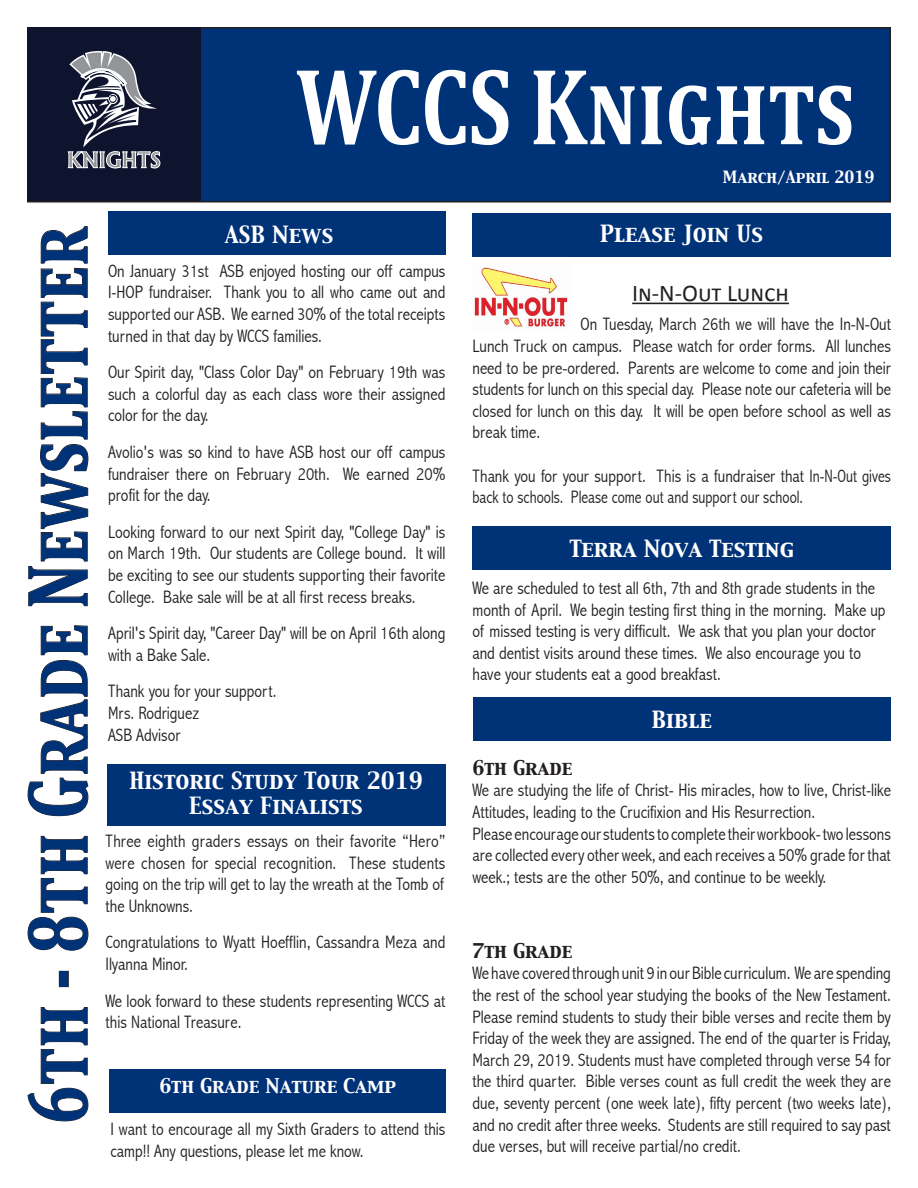
<style>
.page{position:relative;width:918px;height:1188px;background:#fff}
.page>*{position:absolute;margin:0;border:0;box-sizing:border-box;transform-origin:0 0}
.t1{font:700 110.25px "Cambria";color:#fff;scale:.76 1}
.t2{font:700 87.75px "Cambria";color:#003278;scale:.75 1}
.t3{font:24px "Calibri";color:#231f20}
.t4{font:21px/25.2px "Capitals";color:#fff;text-align:center}
.t5{font:700 20.7px "Albertus";color:#939598}
.t6{font:300 condensed 18px/21.6px "Abadi";color:#231f20}
.t7{font:18px "Capitals";color:#fff}
.t8{font:18px "Capitals";color:#231f20}
.t9{font:15px "Capitals";color:#fff}
</style>
<div class="page">
<svg style="left:27px;top:1007px;width:62px;height:115px"></svg>
<div style="left:59px;top:971px;width:10px;height:16px;border:1px solid #231f20"></div>
<svg style="left:27px;top:836px;width:62px;height:115px"></svg>
<svg style="left:27px;top:625px;width:62px;height:191px"></svg>
<svg style="left:28px;top:226px;width:61px;height:380px"></svg>
<div style="left:28px;top:28px;width:862px;height:174px;background:#003278"></div>
<div style="left:27px;top:27px;width:864px;height:175px;border:2px solid #231f20"></div>
<div style="left:108px;top:212px;width:338px;height:43px;background:#003278"></div>
<div style="left:107px;top:765px;width:339px;height:61px;background:#003278"></div>
<div style="left:472px;top:526px;width:419px;height:44px;background:#003278"></div>
<div style="left:27px;top:27px;width:174px;height:174px;background:#0e142e"></div>
<svg style="left:67px;top:51px;width:94px;height:118px"></svg>
<div style="left:472px;top:214px;width:419px;height:43px;background:#003278"></div>
<img style="left:474px;top:267px;width:94px;height:60px">
<hr style="left:632px;top:303px;width:157px;height:1px;background:#231f20">
<div style="left:474px;top:697px;width:417px;height:44px;background:#003278"></div>
<div style="left:109px;top:1069px;width:337px;height:43px;background:#003278"></div>
<p class="t5" style="left:67px;top:147px;width:95px">!"#$%&amp;'</p>
<h1 class="t1" style="left:296px;top:39px;width:737px">WCCS Knights</h1>
<p class="t9" style="left:723px;top:168px;width:153px">March/April 2019</p>
<h2 class="t2" style="left:4px;top:1124px;width:1198px;rotate:-90deg">6th - 8th Grade Newsletter</h2>
<p class="t4" style="left:225px;top:223px;width:110px">ASB News</p>
<p class="t6" style="left:108px;top:261px;width:339px;text-align:justify">On January 31st ASB enjoyed hosting our off campus I-HOP fundraiser. Thank you to all who came out and supported our ASB. We earned 30% of the total receipts turned in that day by WCCS families.</p>
<p class="t6" style="left:108px;top:362px;width:339px;text-align:justify">Our Spirit day, "Class Color Day" on February 19th was such a colorful day as each class wore their assigned color for the day.</p>
<p class="t6" style="left:108px;top:442px;width:339px;text-align:justify">Avolio's was so kind to have ASB host our off campus fundraiser there on February 20th. We earned 20% profit for the day.</p>
<p class="t6" style="left:108px;top:522px;width:339px;text-align:justify">Looking forward to our next Spirit day, "College Day" is on March 19th. Our students are College bound. It will be exciting to see our students supporting their favorite College. Bake sale will be at all first recess breaks.</p>
<p class="t6" style="left:108px;top:623px;width:339px">April's Spirit day, "Career Day" will be on April 16th along with a Bake Sale.</p>
<p class="t6" style="left:108px;top:681px;width:170px">Thank you for your support.<br>Mrs. Rodriguez<br>ASB Advisor</p>
<p class="t4" style="left:129px;top:769px;width:295px">Historic Study Tour 2019<br>Essay Finalists</p>
<p class="t6" style="left:106px;top:831px;width:341px;text-align:justify">Three eighth graders essays on their favorite “Hero” were chosen for special recognition. These students going on the trip will get to lay the wreath at the Tomb of the Unknowns.</p>
<p class="t6" style="left:106px;top:932px;width:341px">Congratulations to Wyatt Hoefflin, Cassandra Meza and<br>Ilyanna Minor.</p>
<p class="t6" style="left:106px;top:990px;width:341px">We look forward to these students representing WCCS at this National Treasure.</p>
<p class="t7" style="left:160px;top:1075px;width:238px">6th Grade Nature Camp</p>
<p class="t6" style="left:110px;top:1119px;width:337px">I want to encourage all my Sixth Graders to attend this camp!! Any questions, please let me know.</p>
<p class="t4" style="left:600px;top:222px;width:164px">Please Join Us</p>
<h3 class="t3" style="left:632px;top:278px;width:158px">In-N-Out Lunch</h3>
<p class="t6" style="left:472px;top:314px;width:420px;text-align:justify;text-indent:108px">On Tuesday, March 26th we will have the In-N-Out Lunch Truck on campus. Please watch for order forms. All lunches need to be pre-ordered. Parents are welcome to come and join their students for lunch on this special day. Please note our cafeteria will be closed for lunch on this day. It will be open before school as well as break time.</p>
<p class="t6" style="left:472px;top:466px;width:420px">Thank you for your support. This is a fundraiser that In-N-Out gives back to schools. Please come out and support our school.</p>
<p class="t4" style="left:570px;top:536px;width:226px">Terra Nova Testing</p>
<p class="t6" style="left:472px;top:578px;width:415px">We are scheduled to test all 6th, 7th and 8th grade students in the month of April. We begin testing first thing in the morning. Make up of missed testing is very difficult. We ask that you plan your doctor and dentist visits around these times. We also encourage you to have your students eat a good breakfast.</p>
<p class="t4" style="left:652px;top:707px;width:62px">Bible</p>
<p class="t8" style="left:472px;top:757px;width:101px">6th Grade</p>
<p class="t6" style="left:472px;top:780px;width:420px">We are studying the life of Christ- His miracles, how to live, Christ-like Attitudes, leading to the Crucifixion and His Resurrection.<br>Please encourage our students to complete their workbook- two lessons are collected every other week, and each receives a 50% grade for that week.; tests are the other 50%, and continue to be weekly.</p>
<p class="t8" style="left:472px;top:940px;width:101px">7th Grade</p>
<p class="t6" style="left:472px;top:963px;width:420px;text-align:justify">We have covered through unit 9 in our Bible curriculum. We are spending the rest of the school year studying the books of the New Testament.<br>Please remind students to study their bible verses and recite them by Friday of the week they are assigned. The end of the quarter is Friday, March 29, 2019. Students must have completed through verse 54 for the third quarter. Bible verses count as full credit the week they are due, seventy percent (one week late), fifty percent (two weeks late), and no credit after three weeks. Students are still required to say past due verses, but will receive partial/no credit.</p>
</div>
